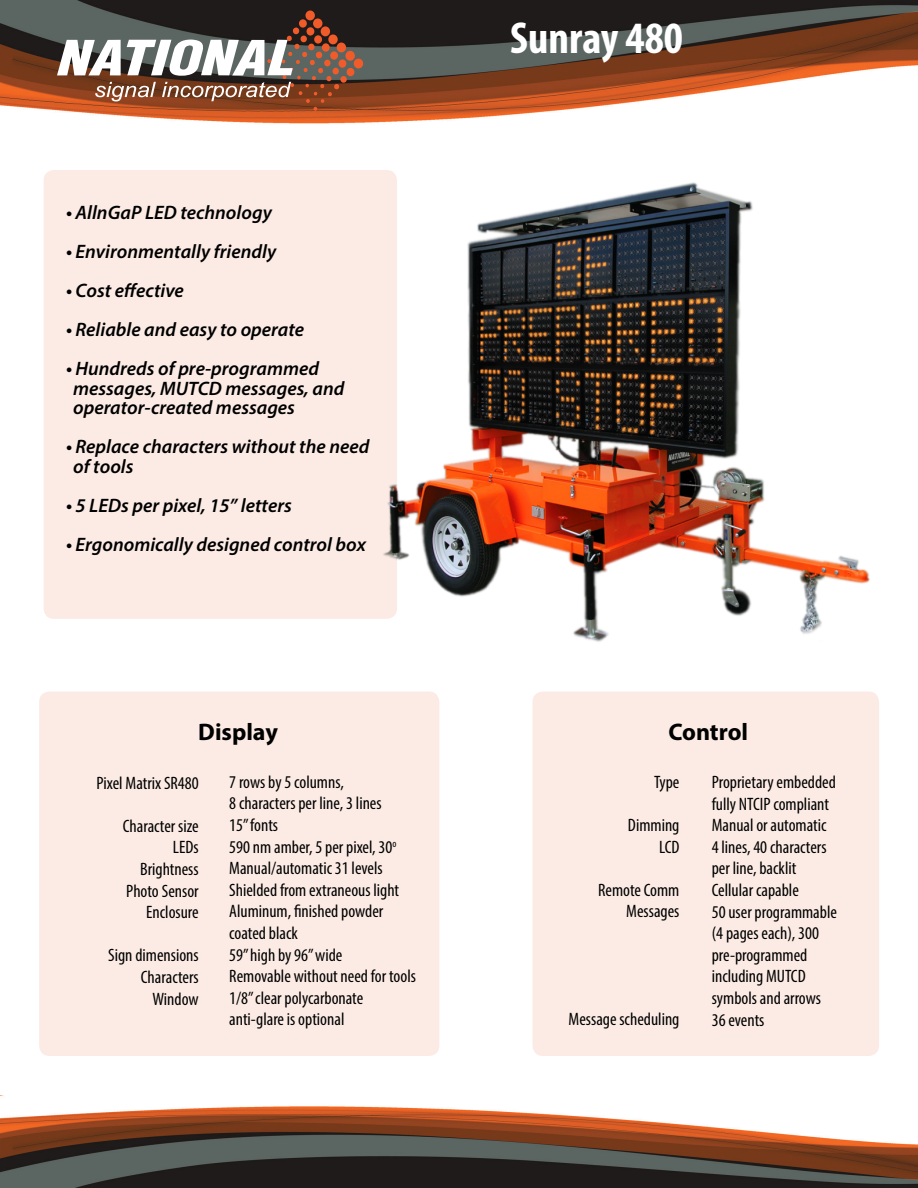
<style>
.page{position:relative;width:918px;height:1188px;background:#fff}
.page>*{position:absolute;margin:0;border:0;box-sizing:border-box;transform-origin:0 0}
.t1{font:700 condensed 45px "Myriad Pro";color:#fff}
.t2{font:700 24px "Myriad Pro";color:#000}
.t3{font:italic 600 19.5px/19.5px "Myriad Pro";color:#000}
.t4{font:condensed 18px/21.6px "Myriad Pro";color:#000;text-align:right}
</style>
<div class="page">
<img style="left:0;top:0;width:918px;height:124px">
<div style="left:354px;top:59px;width:9px;height:9px;background:#f15b29;border-radius:50%"></div>
<div style="left:305px;top:10px;width:10px;height:10px;background:#f15b29;border-radius:50%"></div>
<svg style="left:57px;top:19px;width:297px;height:92px"></svg>
<img style="left:0;top:1095px;width:918px;height:93px">
<div style="left:532px;top:692px;width:347px;height:364px;background:#fbebe4;border-radius:10px"></div>
<div style="left:39px;top:692px;width:400px;height:364px;background:#fbebe4;border-radius:10px"></div>
<div style="left:44px;top:170px;width:353px;height:449px;background:#fbebe4;border-radius:10px"></div>
<img style="left:383px;top:171px;width:487px;height:471px">
<p class="t3" style="left:66px;top:202px;width:207px">• AllnGaP LED technology</p>
<p class="t3" style="left:66px;top:241px;width:212px">• Environmentally friendly</p>
<p class="t3" style="left:66px;top:280px;width:119px">• Cost effective</p>
<p class="t3" style="left:66px;top:319px;width:240px">• Reliable and easy to operate</p>
<p class="t3" style="left:73px;top:358px;width:273px;text-indent:-7px">• Hundreds of pre-programmed messages, MUTCD messages, and operator-created messages</p>
<p class="t3" style="left:73px;top:436px;width:298px;text-indent:-7px">• Replace characters without the need of tools</p>
<p class="t3" style="left:66px;top:495px;width:227px">• 5 LEDs per pixel, 15” letters</p>
<p class="t3" style="left:66px;top:534px;width:301px">• Ergonomically designed control box</p>
<h2 class="t2" style="left:198px;top:716px;width:81px">Display</h2>
<p class="t4" style="left:229px;top:771px;width:188px;text-align:left">7 rows by 5 columns,<br>8 characters per line, 3 lines<br>15” fonts<br>590 nm amber, 5 per pixel, 30<sup>o<br></sup>Manual/automatic 31 levels<br>Shielded from extraneous light<br>Aluminum, finished powder coated black<br>59” high by 96” wide<br>Removable without need for tools<br>1/8” clear polycarbonate anti-glare is optional</p>
<p class="t4" style="left:97px;top:772px;width:104px">Pixel Matrix SR480</p>
<p class="t4" style="left:123px;top:815px;width:77px">Character size<br>LEDs<br>Brightness<br>Photo Sensor<br>Enclosure</p>
<p class="t4" style="left:108px;top:944px;width:92px">Sign dimensions<br>Characters<br>Window</p>
<h1 class="t1" style="left:510px;top:10px;width:175px">Sunray 480</h1>
<h2 class="t2" style="left:668px;top:716px;width:81px">Control</h2>
<p class="t4" style="left:654px;top:771px;width:27px">Type</p>
<p class="t4" style="left:628px;top:814px;width:53px">Dimming<br>LCD</p>
<p class="t4" style="left:598px;top:879px;width:83px">Remote Comm<br>Messages</p>
<p class="t4" style="left:712px;top:771px;width:127px;text-align:left">Proprietary embedded fully NTCIP compliant<br>Manual or automatic<br>4 lines, 40 characters per line, backlit<br>Cellular capable<br>50 user programmable (4 pages each), 300 pre-programmed including MUTCD symbols and arrows<br>36 events</p>
<p class="t4" style="left:569px;top:1008px;width:112px">Message scheduling</p>
</div>
